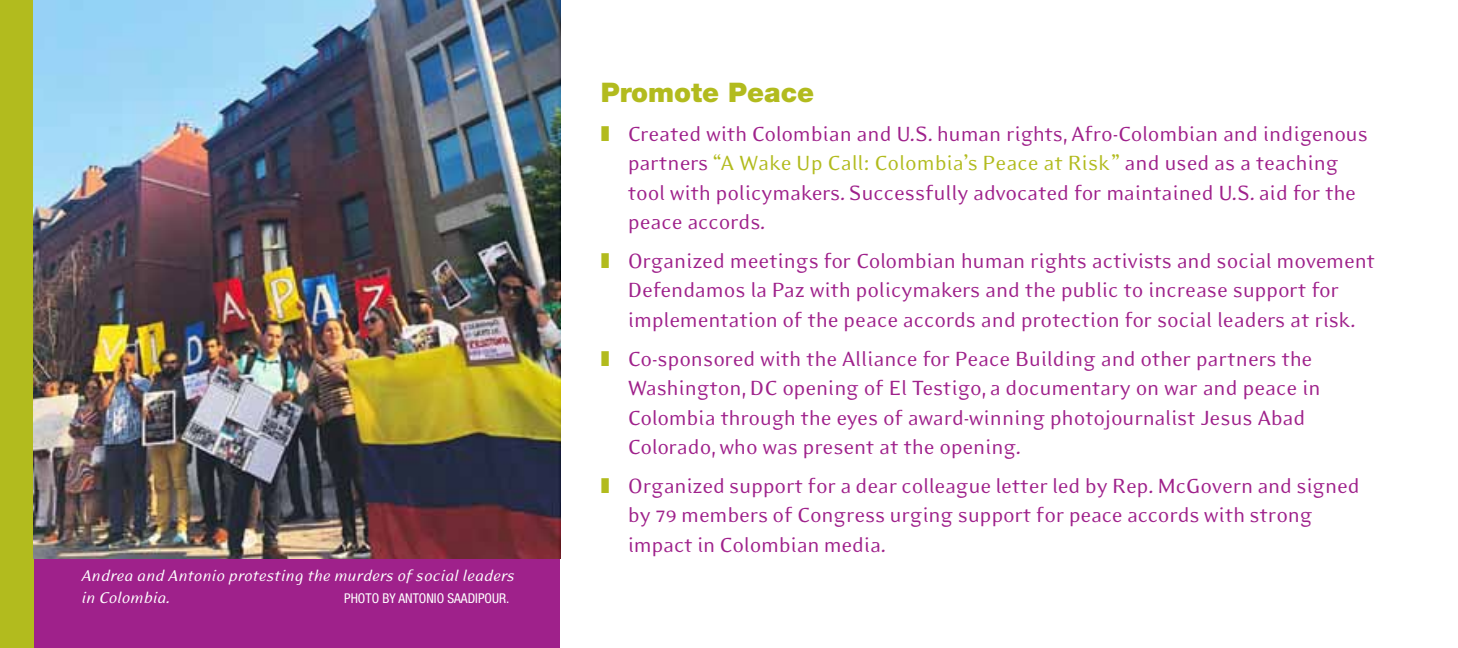
<style>
.page{position:relative;width:1458px;height:648px;background:#fff}
.page>*{position:absolute;margin:0;border:0;box-sizing:border-box;transform-origin:0 0}
.t1{font:900 27px "Helvetica Neue";color:#b2bb1e}
.t2{font:23.62px/29.2px "Eidetic Modern";letter-spacing:-.01em;color:#9f218b}
.t3{font:italic 18px/21.6px "Eidetic Modern";letter-spacing:-.01em;color:#fff}
.t4{font:condensed 13.5px "Helvetica Neue";color:#fff}
.s1{color:#b2bb1e}
</style>
<div class="page">
<div style="left:14px;top:548px;width:546px;height:100px;background:#9f218b"></div>
<div style="left:0;top:0;width:34px;height:648px;background:#b2bb1e"></div>
<img style="left:34px;top:0;width:526px;height:559px">
<p class="t3" style="left:81px;top:565px;width:435px">Andrea and Antonio protesting the murders of social leaders in Colombia.</p>
<p class="t4" style="left:344px;top:590px;width:15px">PHOTO</p>
<p class="t4" style="left:382px;top:590px;width:128px">BY ANTONIO SAADIPOUR.</p>
<p class="t1" style="left:601px;top:76px;width:215px">Promote Peace</p>
<p class="t2" style="left:628px;top:119px;width:742px;text-indent:-27px"><span class="s1">❚</span> Created with Colombian and U.S. human rights, Afro-Colombian and indigenous partners <span class="s1">“A Wake Up Call: Colombia’s Peace at Risk”</span> and used as a teaching tool with policymakers. Successfully advocated for maintained U.S. aid for the peace accords.</p>
<p class="t2" style="left:601px;top:246px;width:776px;text-align:center"><span class="s1">❚</span> Organized meetings for Colombian human rights activists and social movement<br>Defendamos la Paz with policymakers and the public to increase support for implementation of the peace accords and protection for social leaders at risk.</p>
<p class="t2" style="left:628px;top:344px;width:694px;text-indent:-27px"><span class="s1">❚</span> Co-sponsored with the Alliance for Peace Building and other partners the Washington, DC opening of El Testigo, a documentary on war and peace in Colombia through the eyes of award-winning photojournalist Jesus Abad Colorado, who was present at the opening.</p>
<p class="t2" style="left:628px;top:471px;width:733px;text-indent:-27px"><span class="s1">❚</span> Organized support for a dear colleague letter led by Rep. McGovern and signed by 79 members of Congress urging support for peace accords with strong impact in Colombian media.</p>
</div>
